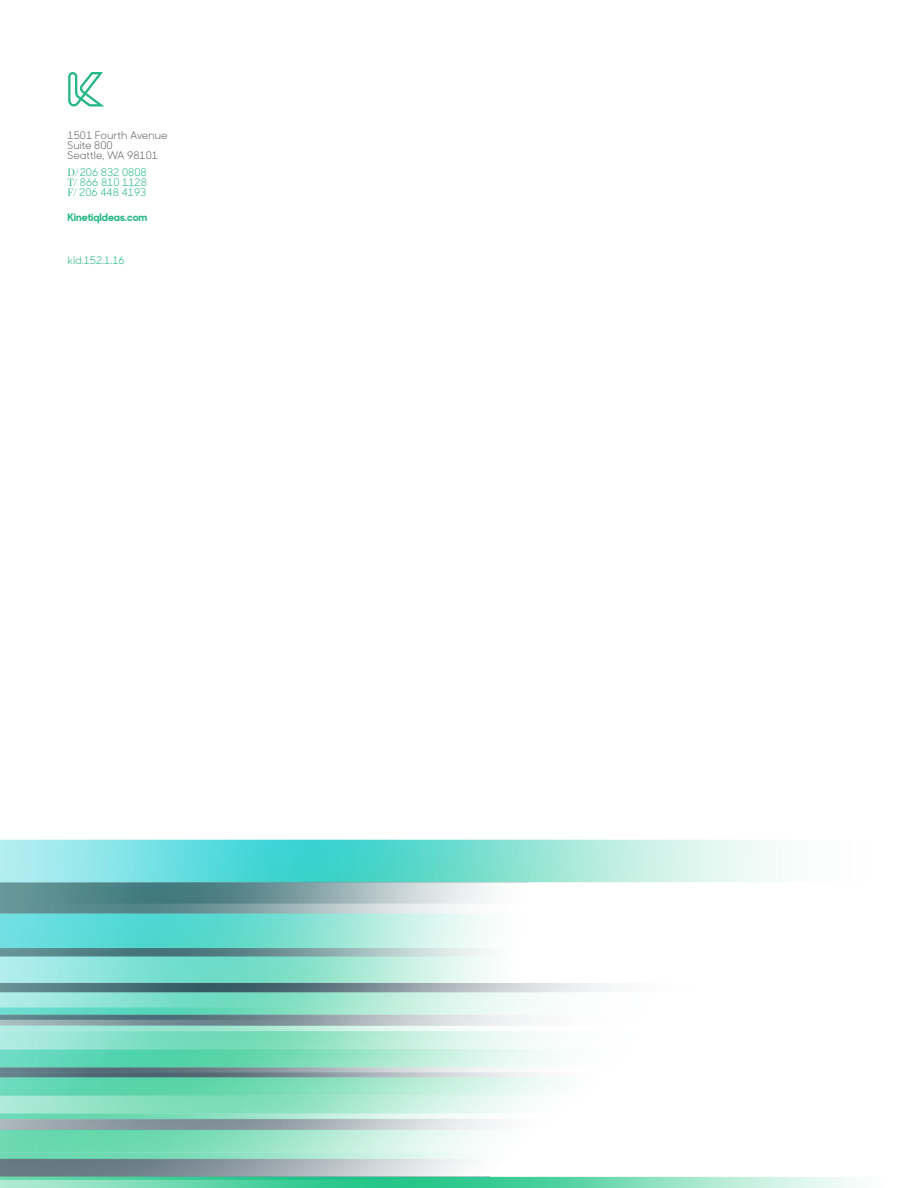
<style>
.page{position:relative;width:918px;height:1188px;background:#fff}
.page>*{position:absolute;margin:0;border:0;box-sizing:border-box;transform-origin:0 0}
.Reference{font:10.5px/10.1px "Sharp Sans No 1";color:#26b787;text-align:justify}
.t1{font:10.5px/10.1px "Sharp Sans No 1";color:#616366}
.t2{font:700 10.5px "Sharp Sans No 1";color:#26b787}
.s1{font-family:"Playfair Display"}
</style>
<div class="page">
<svg style="left:68px;top:72px;width:36px;height:35px"></svg>
<img style="left:0;top:840px;width:859px;height:348px">
<p class="t1" style="left:68px;top:130px;width:101px">1501 Fourth Avenue<br>Suite 800<br>Seattle, WA 98101</p>
<p class="Reference" style="left:68px;top:167px;width:81px"><span class="s1">D/</span> 206 832 0808<br><span class="s1">T/</span> 866 810 1128<br><span class="s1">F/</span> 206 448 4193</p>
<p class="t2" style="left:68px;top:209px;width:81px">KinetiqIdeas.com</p>
<p class="Reference" style="left:68px;top:255px;width:59px">kid.152.1.16</p>
</div>
